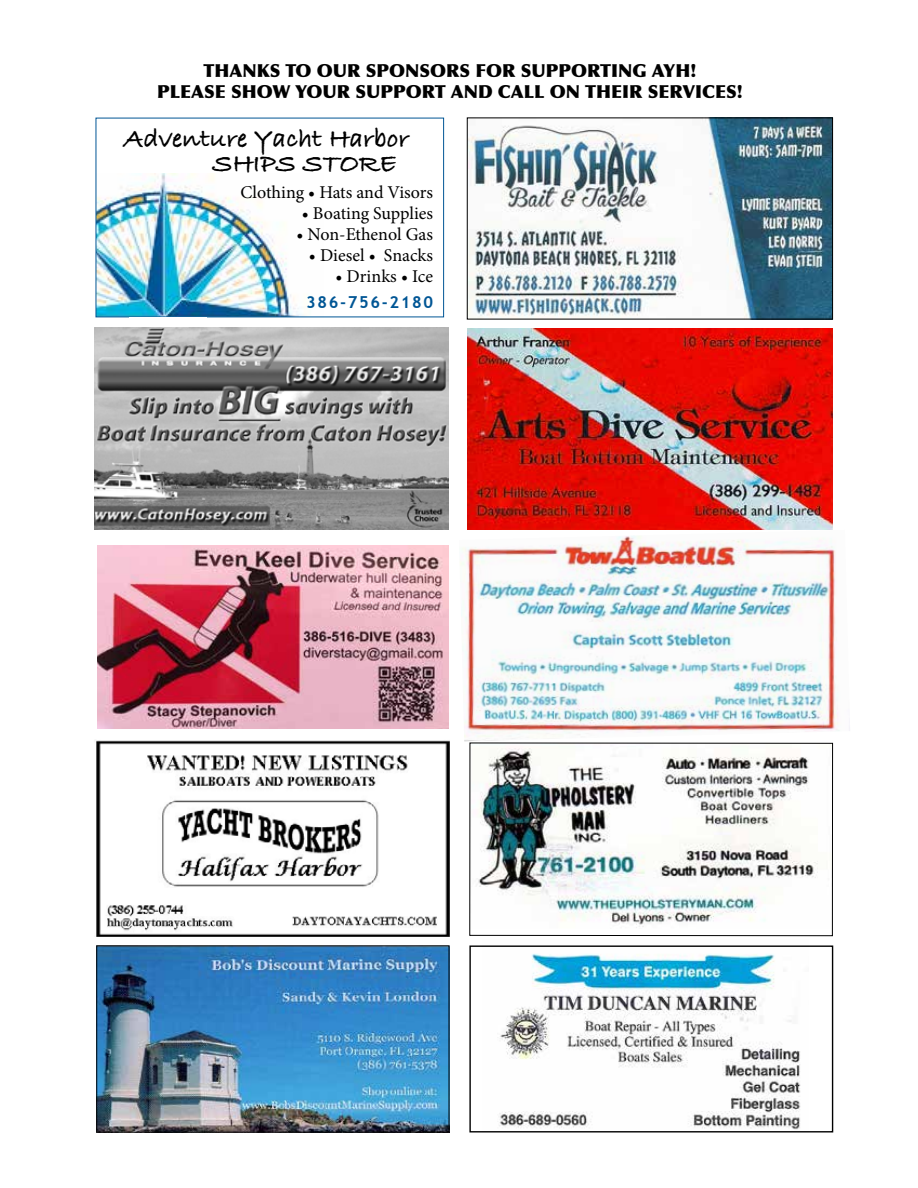
<style>
.page{position:relative;width:918px;height:1188px;background:#fff}
.page>*{position:absolute;margin:0;border:0;box-sizing:border-box;transform-origin:0 0}
.t1{font:27px/25.5px "Bradley Hand ITCTT Bold";color:#000}
.t2{font:900 18px/21px "Optima";color:#000;text-align:center}
.t3{font:18px "Minion Pro";color:#000}
.t4{font:700 16.5px "Trebuchet MS";letter-spacing:.1em;color:#005695}
</style>
<div class="page">
<img style="left:467px;top:329px;width:365px;height:201px">
<img style="left:98px;top:174px;width:204px;height:141px">
<img style="left:499px;top:953px;width:302px;height:177px">
<img style="left:98px;top:947px;width:349px;height:183px">
<div style="left:96px;top:945px;width:353px;height:187px;border:1px solid #000"></div>
<img style="left:460px;top:536px;width:390px;height:205px">
<img style="left:96px;top:740px;width:353px;height:196px">
<div style="left:469px;top:945px;width:364px;height:188px;border:1px solid #000"></div>
<img style="left:476px;top:748px;width:342px;height:180px">
<div style="left:469px;top:743px;width:364px;height:193px;border:1px solid #000"></div>
<div style="left:96px;top:118px;width:348px;height:199px;border:1px solid #005695"></div>
<img style="left:98px;top:546px;width:350px;height:182px">
<img style="left:94px;top:327px;width:354px;height:203px">
<img style="left:469px;top:120px;width:362px;height:197px">
<div style="left:467px;top:118px;width:366px;height:201px;border:1px solid #000"></div>
<p class="t2" style="left:157px;top:60px;width:587px">THANKS TO OUR SPONSORS FOR SUPPORTING AYH!<br>PLEASE SHOW YOUR SUPPORT AND CALL ON THEIR SERVICES!</p>
<h1 class="t1" style="left:212px;top:124px;width:198px;text-indent:-89px">Adventure Yacht Harbor<br>SHIPS STORE</h1>
<p class="t3" style="left:240px;top:181px;width:194px">Clothing • Hats and Visors</p>
<p class="t3" style="left:302px;top:202px;width:133px">• Boating Supplies</p>
<p class="t3" style="left:296px;top:223px;width:138px">• Non-Ethenol Gas</p>
<p class="t3" style="left:309px;top:244px;width:126px">• Diesel • Snacks</p>
<p class="t3" style="left:336px;top:265px;width:99px">• Drinks • Ice</p>
<p class="t4" style="left:306px;top:292px;width:128px">386-756-2180</p>
</div>
